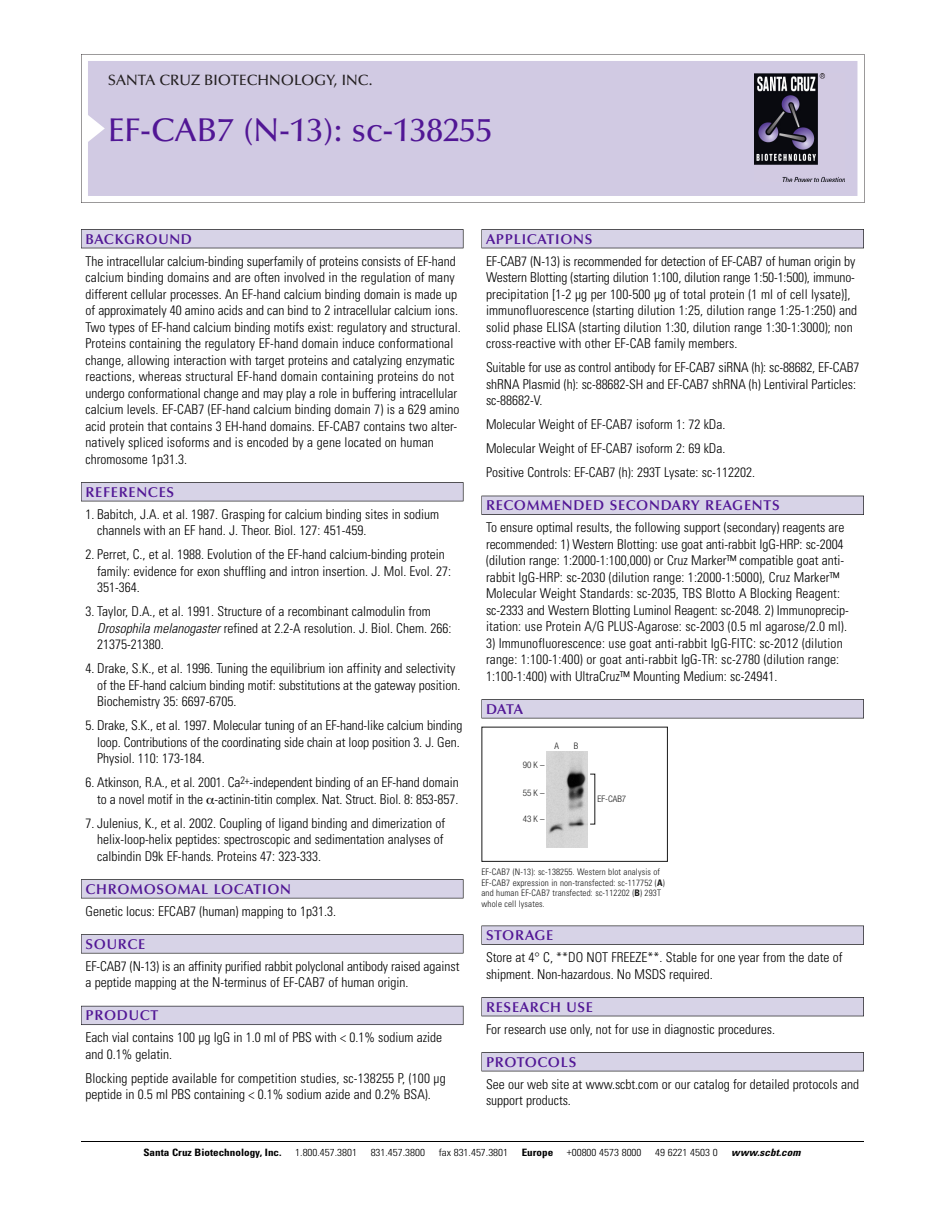
<style>
.page{position:relative;width:945px;height:1215px;background:#fff}
.page>*{position:absolute;margin:0;border:0;box-sizing:border-box;transform-origin:0 0}
.t1{font:500 33px "Optima";color:#511695}
.t2{font:500 15px "Optima";color:#231f20}
.t3{font:600 14.25px "Optima";letter-spacing:.05em;color:#511695}
.t4{font:300 condensed 13.5px/16.5px "Univers";color:#000}
.t5{font:300 condensed 10.2px "Univers";color:#000;scale:1.1 1}
.t6{font:700 condensed 10.2px "Univers";color:#000;scale:1.1 1}
.t7{font:italic 700 condensed 10.2px "Univers";letter-spacing:.005em;color:#000;scale:1.1 1}
.t8{font:9px/10.5px "Univers Condensed Light+GKJYFS";letter-spacing:.015em;color:#191919}
.t9{font:9px "Helvetica Neue Light Cond+EATJIG";color:#191919}
.s1{font-style:italic}
.s2{font-family:"Univers Condensed Bold+ODZCXQ"}
</style>
<div class="page">
<svg style="left:81px;top:54px;width:783px;height:149px"></svg>
<div style="left:88px;top:61px;width:769px;height:135px;background:#d1cae3"></div>
<img style="left:755px;top:74px;width:90px;height:108px">
<div style="left:81px;top:229px;width:382px;height:19px;background:#525156"></div>
<div style="left:81px;top:230px;width:382px;height:18px;background:#d7d3e7"></div>
<div style="left:81px;top:482px;width:382px;height:19px;background:#525155"></div>
<div style="left:81px;top:483px;width:382px;height:18px;background:#d7d3e7"></div>
<div style="left:81px;top:879px;width:382px;height:19px;background:#545357"></div>
<div style="left:81px;top:880px;width:382px;height:18px;background:#d7d3e7"></div>
<div style="left:81px;top:934px;width:382px;height:19px;background:#575759"></div>
<div style="left:81px;top:935px;width:382px;height:18px;background:#d7d3e7"></div>
<div style="left:81px;top:1006px;width:382px;height:19px;background:#5b5a62"></div>
<div style="left:81px;top:1006px;width:382px;height:18px;background:#d7d3e7"></div>
<div style="left:482px;top:229px;width:382px;height:19px;background:#525156"></div>
<div style="left:482px;top:230px;width:381px;height:18px;background:#d7d3e7"></div>
<div style="left:482px;top:496px;width:382px;height:19px;background:#515055"></div>
<div style="left:482px;top:496px;width:381px;height:18px;background:#d7d3e7"></div>
<div style="left:482px;top:699px;width:382px;height:19px;background:#545357"></div>
<div style="left:482px;top:700px;width:381px;height:18px;background:#d7d3e7"></div>
<div style="left:482px;top:926px;width:382px;height:19px;background:#545356"></div>
<div style="left:482px;top:926px;width:381px;height:18px;background:#d7d3e7"></div>
<div style="left:482px;top:997px;width:382px;height:19px;background:#525156"></div>
<div style="left:482px;top:998px;width:381px;height:18px;background:#d7d3e7"></div>
<div style="left:482px;top:1052px;width:382px;height:19px;background:#525155"></div>
<div style="left:482px;top:1053px;width:381px;height:18px;background:#d7d3e7"></div>
<hr style="left:81px;top:1141px;width:783px;height:1px;background:#000">
<div style="left:482px;top:727px;width:186px;height:135px;border:1px solid #191919"></div>
<img style="left:547px;top:752px;width:40px;height:95px">
<p class="t2" style="left:108px;top:74px;width:266px">SANTA CRUZ BIOTECHNOLOGY, INC.</p>
<h1 class="t1" style="left:108px;top:117px;width:386px">EF-CAB7 (N-13): sc-138255</h1>
<p class="t3" style="left:86px;top:233px;width:108px">BACKGROUND</p>
<p class="t4" style="left:86px;top:254px;width:377px">The intracellular calcium-binding superfamily of proteins consists of EF-hand calcium binding domains and are often involved in the regulation of many different cellular processes. An EF-hand calcium binding domain is made up of approximately 40 amino acids and can bind to 2 intracellular calcium ions.<br>Two types of EF-hand calcium binding motifs exist: regulatory and structural.<br>Proteins containing the regulatory EF-hand domain induce conformational change, allowing interaction with target proteins and catalyzing enzymatic reactions, whereas structural EF-hand domain containing proteins do not undergo conformational change and may play a role in buffering intracellular calcium levels. EF-CAB7 (EF-hand calcium binding domain 7) is a 629 amino acid protein that contains 3 EH-hand domains. EF-CAB7 contains two alter&shy;natively spliced isoforms and is encoded by a gene located on human chromosome 1p31.3.</p>
<p class="t3" style="left:86px;top:486px;width:90px">REFERENCES</p>
<p class="t4" style="left:97px;top:507px;width:343px;text-indent:-12px">1. Babitch, J.A. et al. 1987. Grasping for calcium binding sites in sodium channels with an EF hand. J. Theor. Biol. 127: 451-459.</p>
<p class="t4" style="left:97px;top:547px;width:355px;text-indent:-12px">2. Perret, C., et al. 1988. Evolution of the EF-hand calcium-binding protein family: evidence for exon shuffling and intron insertion. J. Mol. Evol. 27:<br>351-364.</p>
<p class="t4" style="left:97px;top:604px;width:356px;text-indent:-12px">3. Taylor, D.A., et al. 1991. Structure of a recombinant calmodulin from<br><span class="s1">Drosophila melanogaster</span> refined at 2.2-A resolution. J. Biol. Chem. 266:<br>21375-21380.</p>
<p class="t4" style="left:97px;top:661px;width:365px;text-indent:-12px">4. Drake, S.K., et al. 1996. Tuning the equilibrium ion affinity and selectivity of the EF-hand calcium binding motif: substitutions at the gateway position.<br>Biochemistry 35: 6697-6705.</p>
<p class="t4" style="left:97px;top:718px;width:367px;text-indent:-12px">5. Drake, S.K., et al. 1997. Molecular tuning of an EF-hand-like calcium binding loop. Contributions of the coordinating side chain at loop position 3. J. Gen.<br>Physiol. 110: 173-184.</p>
<p class="t4" style="left:86px;top:775px;width:375px;text-align:right">6. Atkinson, R.A., et al. 2001. Ca<sup>2+</sup>-independent binding of an EF-hand domain to a novel motif in the -actinin-titin complex. Nat. Struct. Biol. 8: 853-857.</p>
<p class="t4" style="left:97px;top:816px;width:349px;text-align:justify;text-indent:-12px">7. Julenius, K., et al. 2002. Coupling of ligand binding and dimerization of helix-loop-helix peptides: spectroscopic and sedimentation analyses of calbindin D9k EF-hands. Proteins 47: 323-333.</p>
<p class="t3" style="left:86px;top:883px;width:207px">CHROMOSOMAL LOCATION</p>
<p class="t4" style="left:86px;top:904px;width:252px">Genetic locus: EFCAB7 (human) mapping to 1p31.3.</p>
<p class="t3" style="left:86px;top:938px;width:61px">SOURCE</p>
<p class="t4" style="left:86px;top:959px;width:376px">EF-CAB7 (N-13) is an affinity purified rabbit polyclonal antibody raised against a peptide mapping at the N-terminus of EF-CAB7 of human origin.</p>
<p class="t3" style="left:86px;top:1010px;width:74px">PRODUCT</p>
<p class="t4" style="left:86px;top:1030px;width:358px">Each vial contains 100 µg IgG in 1.0 ml of PBS with &lt; 0.1% sodium azide and 0.1% gelatin.</p>
<p class="t4" style="left:86px;top:1071px;width:362px">Blocking peptide available for competition studies, sc-138255 P, (100 µg peptide in 0.5 ml PBS containing &lt; 0.1% sodium azide and 0.2% BSA).</p>
<p class="t3" style="left:486px;top:233px;width:108px">APPLICATIONS</p>
<p class="t4" style="left:486px;top:254px;width:373px">EF-CAB7 (N-13) is recommended for detection of EF-CAB7 of human origin by Western Blotting (starting dilution 1:100, dilution range 1:50-1:500), immuno&shy;precipitation [1-2 µg per 100-500 µg of total protein (1 ml of cell lysate)], immunofluorescence (starting dilution 1:25, dilution range 1:25-1:250) and solid phase ELISA (starting dilution 1:30, dilution range 1:30-1:3000); non cross-reactive with other EF-CAB family members.</p>
<p class="t4" style="left:486px;top:360px;width:375px">Suitable for use as control antibody for EF-CAB7 siRNA (h): sc-88682, EF-CAB7 shRNA Plasmid (h): sc-88682-SH and EF-CAB7 shRNA (h) Lentiviral Particles: sc-88682-V.</p>
<p class="t4" style="left:486px;top:413px;width:270px;line-height:24px">Molecular Weight of EF-CAB7 isoform 1: 72 kDa.<br>Molecular Weight of EF-CAB7 isoform 2: 69 kDa.<br>Positive Controls: EF-CAB7 (h): 293T Lysate: sc-112202.</p>
<p class="t3" style="left:486px;top:500px;width:295px">RECOMMENDED SECONDARY REAGENTS</p>
<p class="t4" style="left:486px;top:520px;width:364px">To ensure optimal results, the following support (secondary) reagents are recommended: 1) Western Blotting: use goat anti-rabbit IgG-HRP: sc-2004 (dilution range: 1:2000-1:100,000) or Cruz Marker™ compatible goat anti&shy;rabbit IgG-HRP: sc-2030 (dilution range: 1:2000-1:5000), Cruz Marker™ Molecular Weight Standards: sc-2035, TBS Blotto A Blocking Reagent: sc-2333 and Western Blotting Luminol Reagent: sc-2048. 2) Immunoprecip&shy;itation: use Protein A/G PLUS-Agarose: sc-2003 (0.5 ml agarose/2.0 ml).</p>
<p class="t4" style="left:486px;top:636px;width:358px">3) Immunofluorescence: use goat anti-rabbit IgG-FITC: sc-2012 (dilution range: 1:100-1:400) or goat anti-rabbit IgG-TR: sc-2780 (dilution range:<br>1:100-1:400) with UltraCruz™ Mounting Medium: sc-24941.</p>
<p class="t3" style="left:486px;top:703px;width:39px">DATA</p>
<p class="t9" style="left:523px;top:761px;width:23px">90K–</p>
<p class="t9" style="left:523px;top:790px;width:23px">55K–</p>
<p class="t9" style="left:523px;top:815px;width:23px">43K–</p>
<p class="t9" style="left:554px;top:742px;width:6px">A</p>
<p class="t9" style="left:574px;top:742px;width:6px">B</p>
<p class="t9" style="left:597px;top:795px;width:30px">EF-CAB7</p>
<p class="t8" style="left:482px;top:868px;width:185px">EF-CAB7 (N-13): sc-138255. Western blot analysis of EF-CAB7 expression in non-transfected: sc-117752 (<span class="s2">A</span>) and human EF-CAB7 transfected: sc-112202 (<span class="s2">B</span>) 293T whole cell lysates.</p>
<p class="t3" style="left:486px;top:929px;width:69px">STORAGE</p>
<p class="t4" style="left:486px;top:950px;width:358px">Store at 4° C, **DO NOT FREEZE**. Stable for one year from the date of shipment. Non-hazardous. No MSDS required.</p>
<p class="t3" style="left:486px;top:1001px;width:109px">RESEARCH USE</p>
<p class="t4" style="left:486px;top:1022px;width:290px">For research use only, not for use in diagnostic procedures.</p>
<p class="t3" style="left:486px;top:1056px;width:92px">PROTOCOLS</p>
<p class="t4" style="left:486px;top:1077px;width:375px">See our web site at www.scbt.com or our catalog for detailed protocols and support products.</p>
<p class="t6" style="left:143px;top:1148px;width:127px">Santa Cruz Biotechnology, Inc.</p>
<p class="t5" style="left:295px;top:1148px;width:58px">1.800.457.3801</p>
<p class="t5" style="left:371px;top:1148px;width:51px">831.457.3800</p>
<p class="t5" style="left:439px;top:1148px;width:65px">fax 831.457.3801</p>
<p class="t6" style="left:522px;top:1148px;width:30px">Europe</p>
<p class="t5" style="left:567px;top:1148px;width:69px">+00800 4573 8000</p>
<p class="t5" style="left:655px;top:1148px;width:58px">49 6221 4503 0</p>
<p class="t7" style="left:731px;top:1148px;width:64px">www.scbt.com</p>
</div>
